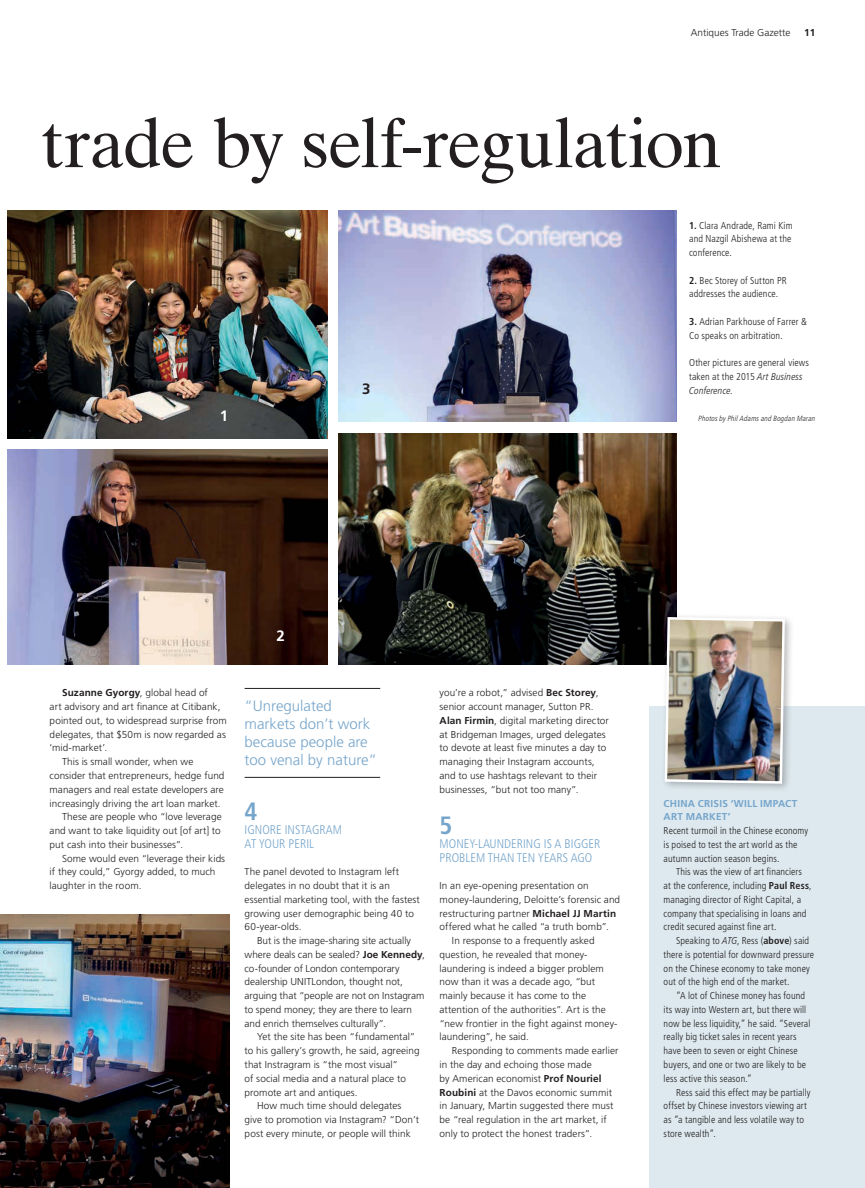
<style>
.page{position:relative;width:865px;height:1188px;background:#fff}
.page>*{position:absolute;margin:0;border:0;box-sizing:border-box;transform-origin:0 0}
.t1{font:70px "Times Ten LT Std";letter-spacing:-.025em;color:#231f20}
.t2{font:700 condensed 25px "Frutiger LT Pro";color:#76a5cb}
.t3{font:300 15px/18px "Frutiger LT Pro";color:#76a5cb}
.t4{font:700 15px "Frutiger LT Pro";color:#fff}
.t5{font:700 15px "Frutiger LT Pro";color:#231f20}
.t6{font:300 condensed 12.5px/13.8px "Frutiger LT Pro";letter-spacing:.005em;color:#76a5cb}
.t7{font:300 10px/13.8px "Frutiger LT Pro";letter-spacing:.005em;color:#231f20}
.t8{font:300 condensed 10px/13.8px "Frutiger LT Pro";letter-spacing:.01em;color:#231f20}
.t9{font:700 10px/13.8px "Frutiger LT Pro";letter-spacing:.02em;color:#76a5cb}
.t10{font:700 10px "Frutiger LT Pro";letter-spacing:.01em;color:#231f20}
.t11{font:italic 300 condensed 7.5px "Frutiger LT Pro";letter-spacing:.02em;color:#231f20}
.s1{font-weight:700}
.s2{font-style:italic}
.s3{font-weight:300}
</style>
<div class="page">
<div style="left:649px;top:705px;width:216px;height:482px;background:#dde9ef"></div>
<hr style="left:244px;top:688px;width:136px;height:1px;background:#231f20">
<hr style="left:244px;top:777px;width:136px;height:1px;background:#231f20">
<img style="left:0;top:914px;width:229px;height:273px">
<img style="left:7px;top:210px;width:321px;height:228px">
<img style="left:8px;top:449px;width:319px;height:215px">
<img style="left:338px;top:433px;width:338px;height:231px">
<img style="left:338px;top:210px;width:338px;height:211px">
<div style="left:660px;top:613px;width:134px;height:179px;background:#231f20;opacity:.3"></div>
<img style="left:663px;top:615px;width:123px;height:169px">
<p class="t7" style="left:691px;top:26px;width:101px">Antiques Trade Gazette</p>
<p class="t10" style="left:804px;top:26px;width:13px">11</p>
<h1 class="t1" style="left:41px;top:102px;width:682px">trade by self-regulation</h1>
<h3 class="t5" style="left:362px;top:379px;width:10px">3</h3>
<p class="t8" style="left:689px;top:218px;width:105px;text-align:justify"><span class="s1">1.</span> Clara Andrade, Rami Kim and Nazgil Abishewa at the conference.</p>
<p class="t8" style="left:689px;top:273px;width:99px"><span class="s1">2.</span> Bec Storey of Sutton PR addresses the audience.</p>
<p class="t8" style="left:689px;top:314px;width:119px"><span class="s1">3.</span> Adrian Parkhouse of Farrer &amp;<br>Co speaks on arbitration.</p>
<p class="t8" style="left:689px;top:356px;width:121px">Other pictures are general views taken at the 2015 <span class="s2">Art Business<br>Conference</span>.</p>
<h3 class="t4" style="left:220px;top:407px;width:10px">1</h3>
<p class="t11" style="left:698px;top:414px;width:118px">Photos by Phil Adams and Bogdan Maran</p>
<h3 class="t4" style="left:276px;top:627px;width:10px">2</h3>
<p class="t10" style="left:62px;top:687px;width:147px">Suzanne Gyorgy<span class="s3">, global head of</span></p>
<p class="t7" style="left:50px;top:699px;width:172px">art advisory and art finance at Citibank,</p>
<p class="t7" style="left:50px;top:713px;width:179px">pointed out, to widespread surprise from</p>
<p class="t7" style="left:50px;top:727px;width:178px">delegates, that $50m is now regarded as</p>
<p class="t7" style="left:50px;top:741px;width:59px">‘mid-market’.</p>
<p class="t7" style="left:62px;top:754px;width:133px">This is small wonder, when we</p>
<p class="t7" style="left:50px;top:768px;width:176px">consider that entrepreneurs, hedge fund</p>
<p class="t7" style="left:50px;top:782px;width:176px">managers and real estate developers are</p>
<p class="t7" style="left:50px;top:796px;width:172px">increasingly driving the art loan market.</p>
<p class="t7" style="left:62px;top:809px;width:161px">These are people who “love leverage</p>
<p class="t7" style="left:50px;top:823px;width:173px">and want to take liquidity out [of art] to</p>
<p class="t7" style="left:50px;top:837px;width:135px">put cash into their businesses”.</p>
<p class="t7" style="left:62px;top:851px;width:165px">Some would even “leverage their kids</p>
<p class="t7" style="left:50px;top:864px;width:167px">if they could,” Gyorgy added, to much</p>
<p class="t7" style="left:50px;top:878px;width:93px">laughter in the room.</p>
<h3 class="t3" style="left:244px;top:696px;width:134px">“Unregulated markets don’t work because people are too venal by nature”</h3>
<h2 class="t2" style="left:244px;top:796px;width:15px">4</h2>
<p class="t6" style="left:244px;top:822px;width:99px">IGNORE INSTAGRAM<br>AT YOUR PERIL</p>
<p class="t7" style="left:244px;top:864px;width:177px">The panel devoted to Instagram left delegates in no doubt that it is an essential marketing tool, with the fastest growing user demographic being 40 to<br>60-year-olds.</p>
<p class="t7" style="left:244px;top:933px;width:182px;text-indent:12px">But is the image-sharing site actually where deals can be sealed? <span class="s1">Joe Kennedy</span>, co-founder of London contemporary dealership UNITLondon, thought not, arguing that “people are not on Instagram to spend money; they are there to learn and enrich themselves culturally”.</p>
<p class="t7" style="left:257px;top:1029px;width:160px">Yet the site has been “fundamental”</p>
<p class="t7" style="left:244px;top:1043px;width:176px">to his gallery’s growth, he said, agreeing</p>
<p class="t7" style="left:244px;top:1057px;width:155px">that Instragram is “the most visual”</p>
<p class="t7" style="left:244px;top:1071px;width:163px">of social media and a natural place to</p>
<p class="t7" style="left:244px;top:1084px;width:115px">promote art and antiques.</p>
<p class="t7" style="left:257px;top:1098px;width:146px">How much time should delegates</p>
<p class="t7" style="left:244px;top:1112px;width:176px">give to promotion via Instagram? “Don’t</p>
<p class="t7" style="left:244px;top:1126px;width:168px">post every minute, or people will think</p>
<p class="t7" style="left:439px;top:686px;width:171px">you’re a robot,” advised <span class="s1">Bec Storey</span>, senior account manager, Sutton PR.<br><span class="s1">Alan Firmin</span>, digital marketing director at Bridgeman Images, urged delegates to devote at least five minutes a day to managing their Instagram accounts, and to use hashtags relevant to their businesses, “but not too many”.</p>
<h2 class="t2" style="left:439px;top:810px;width:14px">5</h2>
<p class="t6" style="left:439px;top:836px;width:162px">MONEY-LAUNDERING IS A BIGGER<br>PROBLEM THAN TEN YEARS AGO</p>
<p class="t7" style="left:439px;top:878px;width:151px">In an eye-opening presentation on</p>
<p class="t7" style="left:439px;top:892px;width:182px">money-laundering, Deloitte’s forensic and</p>
<p class="t7" style="left:439px;top:906px;width:178px">restructuring partner <span class="s1">Michael JJ Martin</span></p>
<p class="t7" style="left:439px;top:919px;width:171px">offered what he called “a truth bomb”.</p>
<p class="t7" style="left:452px;top:933px;width:144px">In response to a frequently asked</p>
<p class="t7" style="left:439px;top:947px;width:149px">question, he revealed that money-</p>
<p class="t7" style="left:439px;top:961px;width:166px">laundering is indeed a bigger problem</p>
<p class="t7" style="left:439px;top:974px;width:157px">now than it was a decade ago, “but</p>
<p class="t7" style="left:439px;top:988px;width:148px">mainly because it has come to the</p>
<p class="t7" style="left:439px;top:1002px;width:168px">attention of the authorities”. Art is the</p>
<p class="t7" style="left:439px;top:1016px;width:179px">“new frontier in the fight against money-</p>
<p class="t7" style="left:439px;top:1029px;width:91px">laundering”, he said.</p>
<p class="t7" style="left:452px;top:1043px;width:168px">Responding to comments made earlier</p>
<p class="t7" style="left:439px;top:1057px;width:154px">in the day and echoing those made</p>
<p class="t7" style="left:439px;top:1071px;width:164px">by American economist <span class="s1">Prof Nouriel</span></p>
<p class="t7" style="left:439px;top:1084px;width:174px"><span class="s1">Roubini</span> at the Davos economic summit</p>
<p class="t7" style="left:439px;top:1098px;width:175px">in January, Martin suggested there must</p>
<p class="t7" style="left:439px;top:1112px;width:169px">be “real regulation in the art market, if</p>
<p class="t7" style="left:439px;top:1126px;width:154px">only to protect the honest traders”.</p>
<p class="t9" style="left:663px;top:796px;width:135px">CHINA CRISIS ‘WILL IMPACT<br>ART MARKET’</p>
<p class="t8" style="left:663px;top:823px;width:146px">Recent turmoil in the Chinese economy is poised to test the art world as the autumn auction season begins.</p>
<p class="t8" style="left:663px;top:864px;width:149px;text-indent:12px">This was the view of art financiers at the conference, including <span class="s1">Paul Ress</span>, managing director of Right Capital, a company that specialising in loans and credit secured against fine art.</p>
<p class="t8" style="left:663px;top:933px;width:152px;text-indent:12px">Speaking to <span class="s2">ATG</span>, Ress (<span class="s1">above</span>) said there is potential for downward pressure on the Chinese economy to take money out of the high end of the market.</p>
<p class="t8" style="left:663px;top:988px;width:148px;text-indent:12px">“A lot of Chinese money has found its way into Western art, but there will now be less liquidity,” he said. “Several really big ticket sales in recent years have been to seven or eight Chinese buyers, and one or two are likely to be less active this season.”</p>
<p class="t8" style="left:663px;top:1084px;width:148px;text-indent:12px">Ress said this effect may be partially offset by Chinese investors viewing art as “a tangible and less volatile way to store wealth”.</p>
</div>
